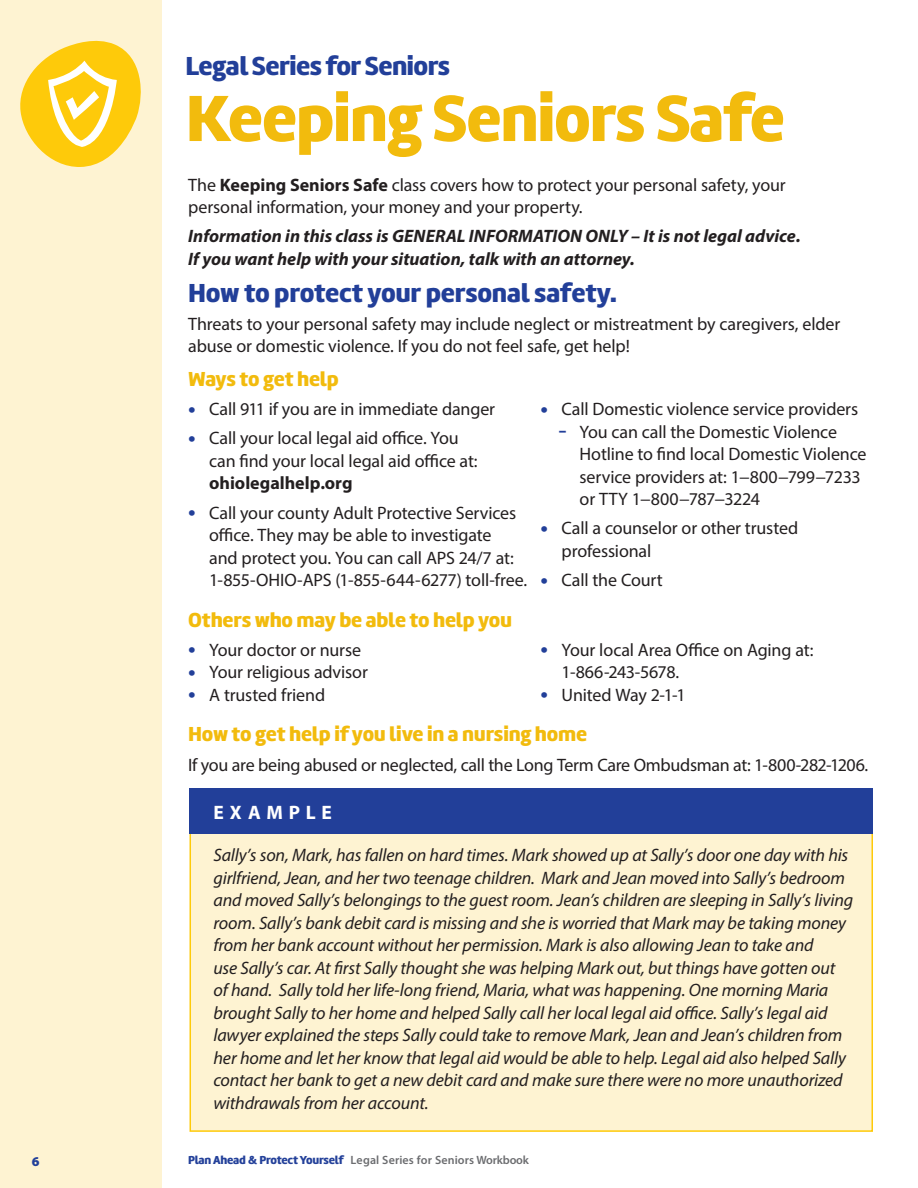
<style>
.page{position:relative;width:918px;height:1188px;background:#fff}
.page>*{position:absolute;margin:0;border:0;box-sizing:border-box;transform-origin:0 0}
.t1{font:900 67.5px "Marine";letter-spacing:-.02em;color:#f2bb0d}
.Before_paragraph{font:900 27px "Marine";letter-spacing:-.015em;color:#223f99}
.Before_paragraph-2{font:900 21px "Marine";letter-spacing:-.01em;color:#f2bb0d}
.Before_paragraph-3{font:700 19.5px "Myriad Pro";letter-spacing:.3em;color:#fff}
.Before_paragraph-4{font:18px/22.5px "Myriad Pro";letter-spacing:-.01em;color:#231f20}
.Before_paragraph-5{font:italic 18px/22.5px "Myriad Pro";letter-spacing:-.01em;color:#231f20}
.Before_paragraph-6{font:italic 700 18px/22.5px "Myriad Pro";color:#231f20}
.t2{font:900 13.5px "Myriad Pro";color:#223f99}
.t3{font:600 12px "Myriad Pro";letter-spacing:.01em;color:#6c6d70}
.s1{font-weight:700}
.s2{font-size:27px;color:#223f99}
.s3{font-family:"Marine";font-weight:900;color:#24419a}
</style>
<div class="page">
<div style="left:0;top:0;width:162px;height:1188px;background:#fef3d2"></div>
<svg style="left:20px;top:41px;width:121px;height:126px"></svg>
<div style="left:190px;top:818px;width:683px;height:314px;background:#fef3d2;border:2px solid #feca0a"></div>
<div style="left:190px;top:788px;width:683px;height:46px;background:#223f99"></div>
<p class="Before_paragraph" style="left:186px;top:48px;width:266px">Legal Series for Seniors</p>
<p class="t1" style="left:186px;top:74px;width:601px">Keeping Seniors Safe</p>
<p class="Before_paragraph-4" style="left:188px;top:173px;width:599px">The <span class="s1">Keeping Seniors Safe</span> class covers how to protect your personal safety, your personal information, your money and your property.</p>
<p class="Before_paragraph-6" style="left:188px;top:224px;width:614px">Information in this class is GENERAL INFORMATION ONLY – It is not legal advice.<br>If you want help with your situation, talk with an attorney.</p>
<p class="Before_paragraph" style="left:188px;top:275px;width:430px">How to protect your personal safety.</p>
<p class="Before_paragraph-4" style="left:188px;top:312px;width:654px">Threats to your personal safety may include neglect or mistreatment by caregivers, elder abuse or domestic violence. If you do not feel safe, get help!</p>
<p class="Before_paragraph-2" style="left:188px;top:365px;width:152px">Ways to get help</p>
<p class="Before_paragraph-4" style="left:188px;top:397px;width:308px"><span class="s2">•</span> Call 911 if you are in immediate danger</p>
<p class="Before_paragraph-4" style="left:209px;top:427px;width:270px;text-indent:-21px"><span class="s2">•</span> Call your local legal aid office. You can find your local legal aid office at: <span class="s1">ohiolegalhelp.org</span></p>
<p class="Before_paragraph-4" style="left:209px;top:501px;width:320px;text-indent:-21px"><span class="s2">•</span> Call your county Adult Protective Services office. They may be able to investigate<br>and protect you. You can call APS 24/7 at:<br>1-855-OHIO-APS (1-855-644-6277) toll-free.</p>
<p class="Before_paragraph-4" style="left:541px;top:397px;width:319px"><span class="s2">•</span> Call Domestic violence service providers</p>
<p class="Before_paragraph-4" style="left:580px;top:420px;width:288px;text-indent:-21px"><span class="s2">-</span> You can call the Domestic Violence Hotline to find local Domestic Violence service providers at: 1−800−799−7233 or TTY 1−800−787−3224</p>
<p class="Before_paragraph-4" style="left:562px;top:517px;width:238px;text-indent:-21px"><span class="s2">•</span> Call a counselor or other trusted professional</p>
<p class="Before_paragraph-4" style="left:541px;top:568px;width:124px"><span class="s2">•</span> Call the Court</p>
<p class="Before_paragraph-2" style="left:188px;top:606px;width:325px">Others who may be able to help you</p>
<p class="Before_paragraph-4" style="left:188px;top:638px;width:175px"><span class="s2">•</span> Your doctor or nurse</p>
<p class="Before_paragraph-4" style="left:188px;top:661px;width:181px"><span class="s2">•</span> Your religious advisor</p>
<p class="Before_paragraph-4" style="left:188px;top:683px;width:138px"><span class="s2">•</span> A trusted friend</p>
<p class="Before_paragraph-4" style="left:562px;top:638px;width:253px;text-indent:-21px"><span class="s2">•</span> Your local Area Office on Aging at:<br>1-866-243-5678.</p>
<p class="Before_paragraph-4" style="left:541px;top:683px;width:147px"><span class="s2">•</span> United Way 2-1-1</p>
<p class="Before_paragraph-2" style="left:188px;top:721px;width:400px">How to get help if you live in a nursing home</p>
<p class="Before_paragraph-4" style="left:188px;top:753px;width:682px">If you are being abused or neglected, call the Long Term Care Ombudsman at: 1-800-282-1206.</p>
<p class="Before_paragraph-3" style="left:213px;top:799px;width:120px">EXAMPLE</p>
<p class="Before_paragraph-5" style="left:213px;top:844px;width:641px">Sally’s son, Mark, has fallen on hard times. Mark showed up at Sally’s door one day with his girlfriend, Jean, and her two teenage children. Mark and Jean moved into Sally’s bedroom and moved Sally’s belongings to the guest room. Jean’s children are sleeping in Sally’s living room. Sally’s bank debit card is missing and she is worried that Mark may be taking money from her bank account without her permission. Mark is also allowing Jean to take and<br>use Sally’s car. At first Sally thought she was helping Mark out, but things have gotten out of hand. Sally told her life-long friend, Maria, what was happening. One morning Maria brought Sally to her home and helped Sally call her local legal aid office. Sally’s legal aid lawyer explained the steps Sally could take to remove Mark, Jean and Jean’s children from her home and let her know that legal aid would be able to help. Legal aid also helped Sally contact her bank to get a new debit card and make sure there were no more unauthorized withdrawals from her account.</p>
<p class="t2" style="left:32px;top:1152px;width:9px">6</p>
<p class="t3" style="left:188px;top:1152px;width:342px"><span class="s3">Plan Ahead &amp; Protect Yourself</span> Legal Series for Seniors Workbook</p>
</div>
